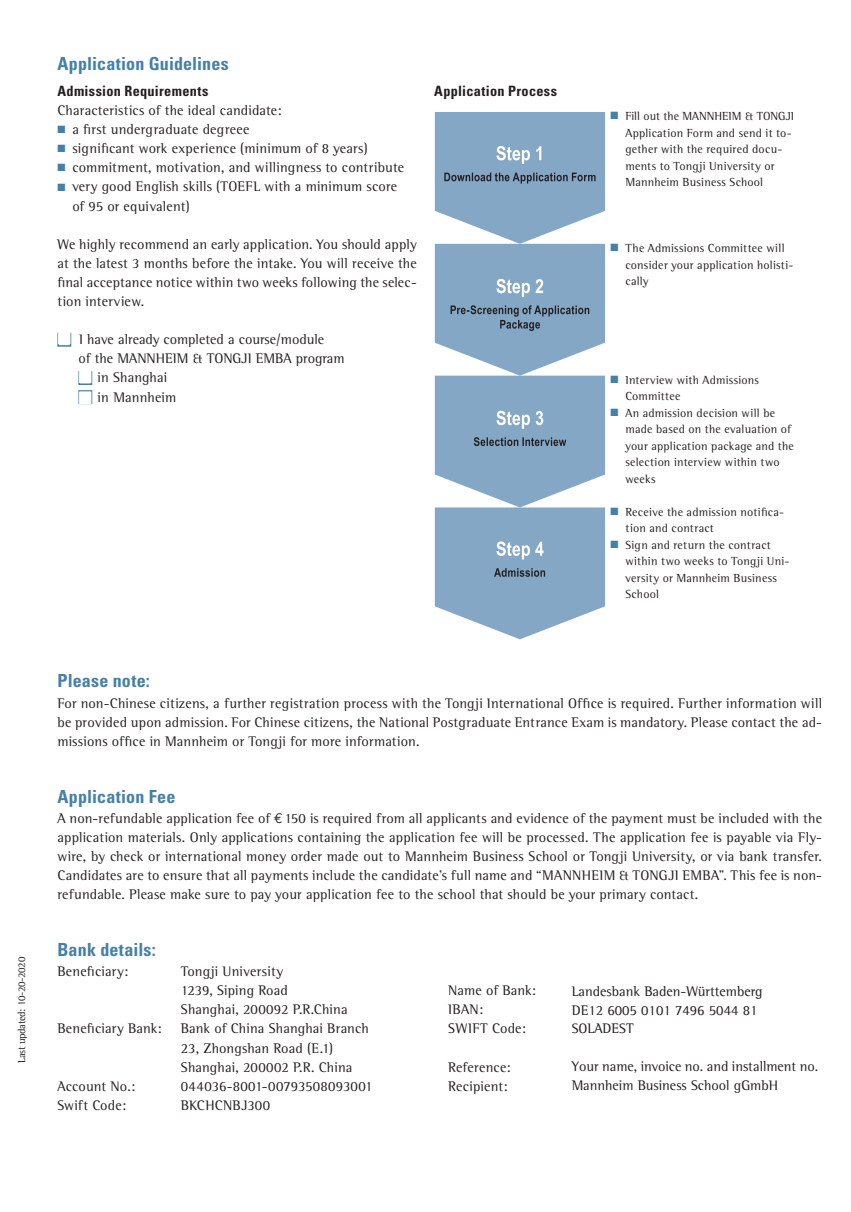
<style>
.page{position:relative;width:851px;height:1212px;background:#fff}
.page>*{position:absolute;margin:0;border:0;box-sizing:border-box;transform-origin:0 0}
.t1{font:700 condensed 18px "Univers LT Std";letter-spacing:.01em;color:#4580a8}
.t2{font:14.25px/19.2px "Rotis Semi Serif";letter-spacing:.01em;color:#231f20}
.t3{font:14.25px/18.8px "Agfa Rotis Semi Serif";color:#231f20}
.t4{font:700 condensed 14.25px "Univers LT Std";letter-spacing:.02em;color:#231f20}
.t5{font:12px/16.5px "Rotis Semi Serif";letter-spacing:.02em;color:#231f20}
.t6{font:10.5px "Agfa Rotis Semi Serif";letter-spacing:-.03em;color:#231f20}
.t7{font:10.5px "Zapf Dingbats Std";color:#4580a8}
.s1{color:#4580a8}
.s2{color:#fff}
.s3{font-family:"Euro Mono"}
</style>
<div class="page">
<div style="left:57px;top:333px;width:14px;height:14px;border:2px solid #4580a8"></div>
<div style="left:78px;top:371px;width:14px;height:14px;border:2px solid #4580a8"></div>
<div style="left:78px;top:390px;width:14px;height:14px;border:2px solid #4580a8"></div>
<svg style="left:435px;top:112px;width:170px;height:527px;background:#93b0ca"></svg>
<p class="t1" style="left:57px;top:53px;width:173px">Application Guidelines</p>
<p class="t4" style="left:57px;top:82px;width:152px">Admission Requirements</p>
<p class="t4" style="left:434px;top:82px;width:124px">Application Process</p>
<p class="t2" style="left:57px;top:100px;width:226px">Characteristics of the ideal candidate:</p>
<p class="t2" style="left:57px;top:120px;width:194px"><span class="s1">■</span> a first undergraduate degreee</p>
<p class="t2" style="left:57px;top:139px;width:312px"><span class="s1">■</span> significant work experience (minimum of 8 years)</p>
<p class="t2" style="left:57px;top:158px;width:348px"><span class="s1">■</span> commitment, motivation, and willingness to contribute</p>
<p class="t7" style="left:65px;top:182px;width:4px">■</p>
<p class="t2" style="left:72px;top:177px;width:326px;text-indent:-15px"><span class="s1">■</span> very good English skills (TOEFL with a minimum score of 95 or equivalent)</p>
<p class="t2" style="left:57px;top:234px;width:361px;text-align:justify">We highly recommend an early application. You should apply at the latest 3 months before the intake. You will receive the final acceptance notice within two weeks following the selec&shy;tion interview.</p>
<p class="t2" style="left:78px;top:330px;width:268px;line-height:18.5px;text-indent:-21px"><span class="s2">■</span> I have already completed a course/module<br>of the MANNHEIM &amp; TONGJI EMBA program</p>
<p class="t2" style="left:78px;top:367px;width:90px"><span class="s2">■</span> in Shanghai</p>
<p class="t2" style="left:78px;top:388px;width:99px"><span class="s2">■</span> in Mannheim</p>
<p class="t5" style="left:625px;top:108px;width:170px;text-indent:-15px"><span class="s1">■</span> Fill out the MANNHEIM &amp; TONGJI<br>Application Form and send it to&shy;gether with the required docu&shy;ments to Tongji University or<br>Mannheim Business School</p>
<p class="t5" style="left:625px;top:240px;width:169px;text-indent:-15px"><span class="s1">■</span> The Admissions Committee will consider your application holisti&shy;cally</p>
<p class="t5" style="left:625px;top:372px;width:135px;text-indent:-15px"><span class="s1">■</span> Interview with Admissions<br>Committee</p>
<p class="t5" style="left:625px;top:405px;width:170px;text-indent:-15px"><span class="s1">■</span> An admission decision will be made based on the evaluation of your application package and the selection interview within two weeks</p>
<p class="t5" style="left:625px;top:503px;width:160px;text-indent:-15px"><span class="s1">■</span> Receive the admission notifica&shy;tion and contract</p>
<p class="t5" style="left:625px;top:536px;width:165px;text-indent:-15px"><span class="s1">■</span> Sign and return the contract within two weeks to Tongji Uni&shy;versity or Mannheim Business<br>School</p>
<p class="t6" style="left:15px;top:1063px;width:108px;rotate:-90deg">Last updated: 10-20-2020</p>
<p class="t1" style="left:57px;top:669px;width:94px">Please note:</p>
<p class="t2" style="left:57px;top:694px;width:766px;text-align:justify">For non-Chinese citizens, a further registration process with the Tongji International Office is required. Further information will be provided upon admission. For Chinese citizens, the National Postgraduate Entrance Exam is mandatory. Please contact the ad&shy;missions office in Mannheim or Tongji for more information.</p>
<p class="t1" style="left:57px;top:785px;width:119px">Application Fee</p>
<p class="t2" style="left:57px;top:808px;width:766px;text-align:justify">A non-refundable application fee of <span class="s3">€</span>150 is required from all applicants and evidence of the payment must be included with the application materials. Only applications containing the application fee will be processed. The application fee is payable via Fly&shy;wire, by check or international money order made out to Mannheim Business School or Tongji University, or via bank transfer.<br>Candidates are to ensure that all payments include the candidate’s full name and “MANNHEIM &amp; TONGJI EMBA”. This fee is non&shy;refundable. Please make sure to pay your application fee to the school that should be your primary contact.</p>
<p class="t1" style="left:57px;top:938px;width:100px">Bank details:</p>
<p class="t2" style="left:57px;top:961px;width:72px">Beneficiary:</p>
<p class="t2" style="left:181px;top:961px;width:168px">Tongji University<br>1239, Siping Road<br>Shanghai, 200092 P.R.China</p>
<p class="t2" style="left:57px;top:1019px;width:106px">Beneficiary Bank:</p>
<p class="t2" style="left:181px;top:1019px;width:189px">Bank of China Shanghai Branch<br>23, Zhongshan Road (E.1)<br>Shanghai, 200002 P.R. China</p>
<p class="t2" style="left:57px;top:1076px;width:80px">Account No.:</p>
<p class="t2" style="left:181px;top:1076px;width:193px">044036-8001-00793508093001</p>
<p class="t2" style="left:57px;top:1095px;width:70px">Swift Code:</p>
<p class="t2" style="left:181px;top:1095px;width:91px">BKCHCNBJ300</p>
<p class="t2" style="left:448px;top:981px;width:89px">Name of Bank:<br>IBAN:<br>SWIFT Code:</p>
<p class="t2" style="left:448px;top:1057px;width:64px">Reference:<br>Recipient:</p>
<p class="t3" style="left:571px;top:981px;width:192px">Landesbank Baden-Württemberg<br>DE12 6005 0101 7496 5044 81<br>SOLADEST</p>
<p class="t2" style="left:571px;top:1057px;width:248px">Your name, invoice no. and installment no.<br>Mannheim Business School gGmbH</p>
</div>
